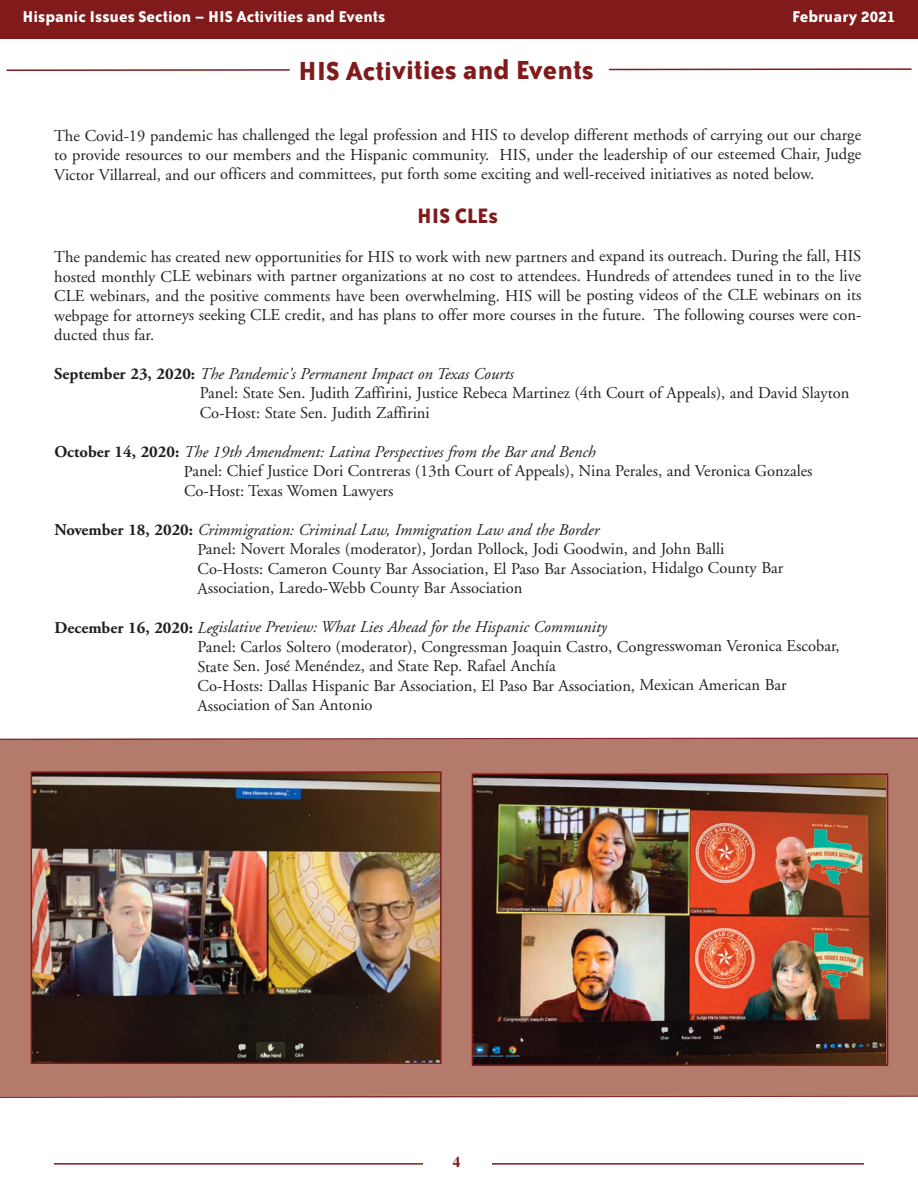
<style>
.page{position:relative;width:918px;height:1188px;background:#fff}
.page>*{position:absolute;margin:0;border:0;box-sizing:border-box;transform-origin:0 0}
.t1{font:700 30px "Bailey Sans ITC";color:#811a1b}
.t2{font:700 24px "Bailey Sans ITC";color:#811a1b}
.t3{font:700 18px "Bailey Sans ITC";color:#fff}
.t4{font:16.5px/19.5px "Adobe Garamond";color:#231f20}
.t5{font:700 15px "Times";color:#811a1b}
.s1{font-weight:700}
.s2{font-style:italic}
</style>
<div class="page">
<div style="left:0;top:737px;width:918px;height:361px;background:#b47b6c"></div>
<hr style="left:54px;top:1163px;width:810px;height:2px;background:#811a1b">
<div style="left:424px;top:1155px;width:68px;height:18px;background:#fff"></div>
<div style="left:0;top:0;width:918px;height:39px;background:#811a1b"></div>
<hr style="left:7px;top:69px;width:283px;height:2px;background:#811a1b">
<hr style="left:609px;top:68px;width:303px;height:2px;background:#811a1b">
<img style="left:34px;top:774px;width:405px;height:287px">
<div style="left:31px;top:771px;width:411px;height:293px;border:2px solid #811a1b"></div>
<img style="left:475px;top:776px;width:410px;height:287px">
<div style="left:472px;top:773px;width:416px;height:293px;border:2px solid #811a1b"></div>
<p class="t3" style="left:22px;top:10px;width:364px">Hispanic Issues Section – HIS Activities and Events</p>
<p class="t3" style="left:792px;top:10px;width:105px">February 2021</p>
<h1 class="t1" style="left:299px;top:60px;width:297px">HIS Activities and Events</h1>
<p class="t4" style="left:54px;top:127px;width:809px;text-align:justify">The Covid-19 pandemic has challenged the legal profession and HIS to develop different methods of carrying out our charge to provide resources to our members and the Hispanic community. HIS, under the leadership of our esteemed Chair, Judge Victor Villarreal, and our officers and committees, put forth some exciting and well-received initiatives as noted below.</p>
<h2 class="t2" style="left:417px;top:207px;width:83px">HIS CLEs</h2>
<p class="t4" style="left:54px;top:248px;width:809px;text-align:justify">The pandemic has created new opportunities for HIS to work with new partners and expand its outreach. During the fall, HIS hosted monthly CLE webinars with partner organizations at no cost to attendees. Hundreds of attendees tuned in to the live CLE webinars, and the positive comments have been overwhelming. HIS will be posting videos of the CLE webinars on its webpage for attorneys seeking CLE credit, and has plans to offer more courses in the future. The following courses were con&shy;ducted thus far.</p>
<p class="t4" style="left:200px;top:365px;width:651px;text-indent:-146px"><span class="s1">September 23, 2020:</span> <span class="s2">The Pandemic's Permanent Impact on Texas Courts<br></span>Panel: State Sen. Judith Zaffirini, Justice Rebeca Martinez (4th Court of Appeals), and David Slayton<br>Co-Host: State Sen. Judith Zaffirini</p>
<p class="t4" style="left:184px;top:443px;width:630px;text-indent:-130px"><span class="s1">October 14, 2020:</span> <span class="s2">The 19th Amendment: Latina Perspectives from the Bar and Bench<br></span>Panel: Chief Justice Dori Contreras (13th Court of Appeals), Nina Perales, and Veronica Gonzales<br>Co-Host: Texas Women Lawyers</p>
<p class="t4" style="left:198px;top:521px;width:587px;text-indent:-143px"><span class="s1">November 18, 2020:</span> <span class="s2">Crimmigration: Criminal Law, Immigration Law and the Border<br></span>Panel: Novert Morales (moderator), Jordan Pollock, Jodi Goodwin, and John Balli Co-Hosts: Cameron County Bar Association, El Paso Bar Association, Hidalgo County Bar Association, Laredo-Webb County Bar Association</p>
<p class="t4" style="left:198px;top:619px;width:644px;text-indent:-143px"><span class="s1">December 16, 2020:</span> <span class="s2">Legislative Preview: What Lies Ahead for the Hispanic Community<br></span>Panel: Carlos Soltero (moderator), Congressman Joaquin Castro, Congresswoman Veronica Escobar, State Sen. José Menéndez, and State Rep. Rafael Anchía<br>Co-Hosts: Dallas Hispanic Bar Association, El Paso Bar Association, Mexican American Bar Association of San Antonio</p>
<p class="t5" style="left:453px;top:1157px;width:9px">4</p>
</div>
